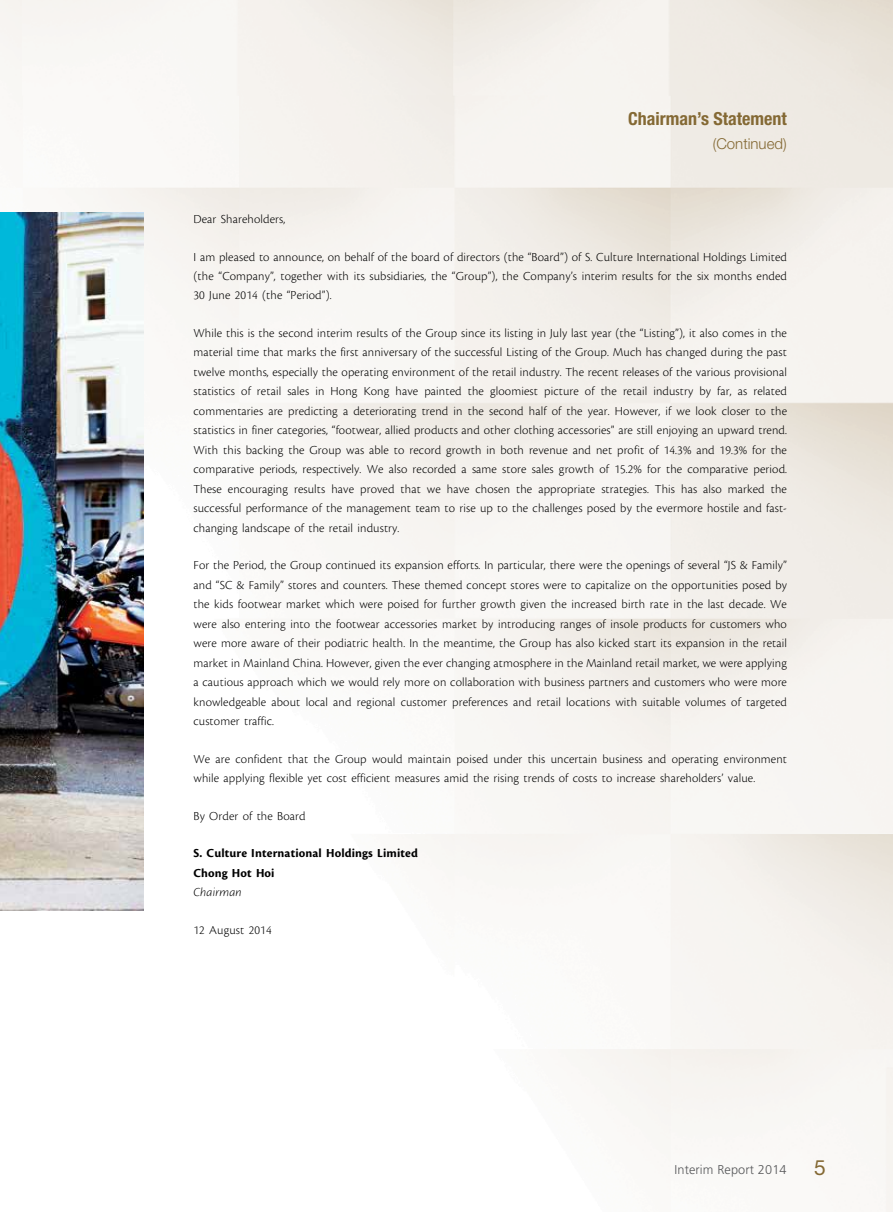
<style>
.page{position:relative;width:893px;height:1212px;background:#fff}
.page>*{position:absolute;margin:0;border:0;box-sizing:border-box;transform-origin:0 0}
.t1{font:21px "Helvetica Neue LT Std";color:#846934}
.t2{font:700 condensed 18px "Helvetica Neue LT Std";color:#846934}
.t3{font:300 15px "Helvetica Neue LT Std";color:#846934}
.t4{font:300 12.75px/19.5px "Cronos Pro";letter-spacing:.01em;color:#000;text-align:justify}
.t5{font:700 12.75px/19.5px "Cronos Pro";letter-spacing:.01em;color:#000}
.t6{font:300 12.75px "Frutiger LT Std";letter-spacing:.01em;color:#58595b}
.t7{font:italic 300 12.75px "Cronos Pro";letter-spacing:.01em;color:#000}
</style>
<div class="page">
<img style="left:0;top:0;width:893px;height:1212px">
<img style="left:0;top:213px;width:143px;height:697px">
<h2 class="t2" style="left:628px;top:107px;width:160px">Chairman’s Statement</h2>
<p class="t3" style="left:713px;top:135px;width:75px">(Continued)</p>
<p class="t4" style="left:194px;top:209px;width:93px">Dear Shareholders,</p>
<p class="t4" style="left:194px;top:247px;width:595px">I am pleased to announce, on behalf of the board of directors (the “Board”) of S. Culture International Holdings Limited (the “Company”, together with its subsidiaries, the “Group”), the Company’s interim results for the six months ended 30 June 2014 (the “Period”).</p>
<p class="t4" style="left:194px;top:323px;width:595px">While this is the second interim results of the Group since its listing in July last year (the “Listing”), it also comes in the material time that marks the first anniversary of the successful Listing of the Group. Much has changed during the past twelve months, especially the operating environment of the retail industry. The recent releases of the various provisional statistics of retail sales in Hong Kong have painted the gloomiest picture of the retail industry by far, as related commentaries are predicting a deteriorating trend in the second half of the year. However, if we look closer to the statistics in finer categories, “footwear, allied products and other clothing accessories” are still enjoying an upward trend.<br>With this backing the Group was able to record growth in both revenue and net profit of 14.3% and 19.3% for the comparative periods, respectively. We also recorded a same store sales growth of 15.2% for the comparative period.<br>These encouraging results have proved that we have chosen the appropriate strategies. This has also marked the successful performance of the management team to rise up to the challenges posed by the evermore hostile and fast&shy;changing landscape of the retail industry.</p>
<p class="t4" style="left:194px;top:556px;width:595px">For the Period, the Group continued its expansion efforts. In particular, there were the openings of several “JS &amp; Family” and “SC &amp; Family” stores and counters. These themed concept stores were to capitalize on the opportunities posed by the kids footwear market which were poised for further growth given the increased birth rate in the last decade. We were also entering into the footwear accessories market by introducing ranges of insole products for customers who were more aware of their podiatric health. In the meantime, the Group has also kicked start its expansion in the retail market in Mainland China. However, given the ever changing atmosphere in the Mainland retail market, we were applying a cautious approach which we would rely more on collaboration with business partners and customers who were more knowledgeable about local and regional customer preferences and retail locations with suitable volumes of targeted customer traffic.</p>
<p class="t4" style="left:194px;top:749px;width:595px">We are confident that the Group would maintain poised under this uncertain business and operating environment while applying flexible yet cost efficient measures amid the rising trends of costs to increase shareholders’ value.</p>
<p class="t4" style="left:194px;top:806px;width:114px">By Order of the Board</p>
<p class="t5" style="left:194px;top:844px;width:226px">S. Culture International Holdings Limited<br>Chong Hot Hoi</p>
<p class="t7" style="left:194px;top:885px;width:50px">Chairman</p>
<p class="t4" style="left:194px;top:920px;width:80px">12 August 2014</p>
<p class="t6" style="left:675px;top:1162px;width:114px">Interim Report 2014</p>
<h1 class="t1" style="left:814px;top:1155px;width:13px">5</h1>
</div>
